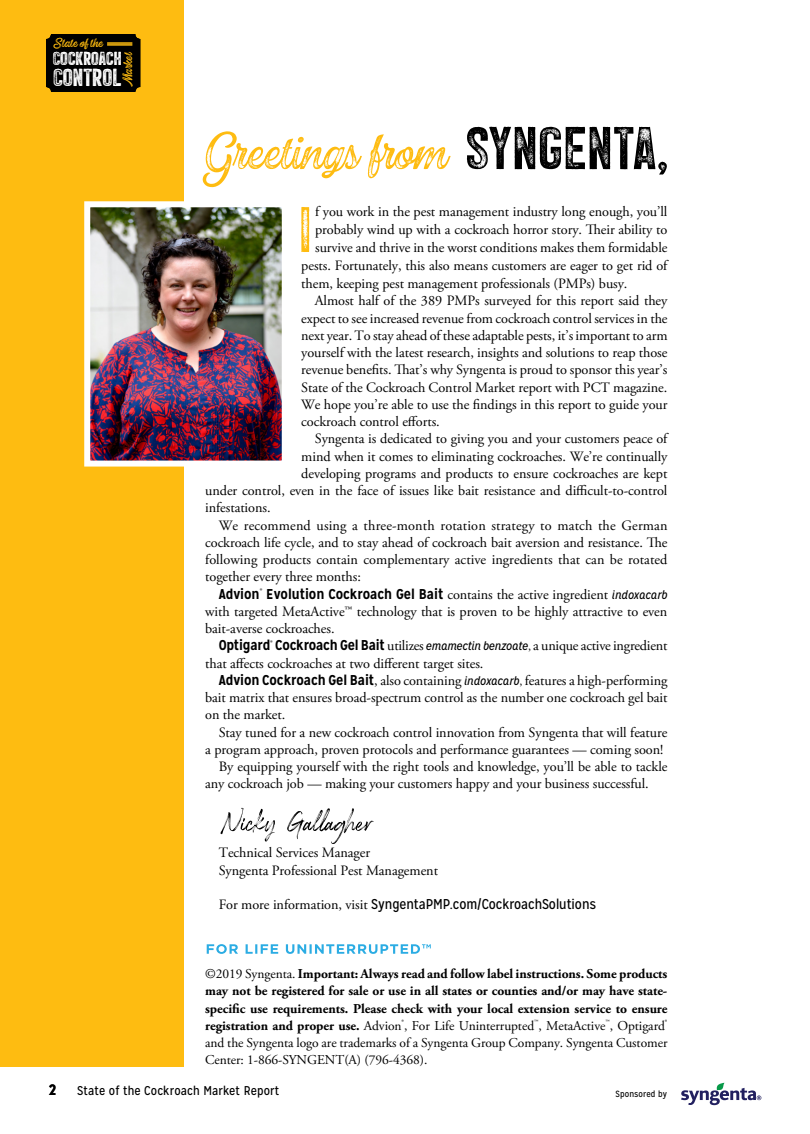
<style>
.page{position:relative;width:810px;height:1134px;background:#fff}
.page>*{position:absolute;margin:0;border:0;box-sizing:border-box;transform-origin:0 0}
.t1{font:71.1px "Double Porter P5";color:#febc11}
.t2{font:66.9px "Double Porter P1";color:#febc11}
.t3{font:27.15px "Double Porter P5";letter-spacing:-.005em;color:#fff}
.t4{font:20.85px "Double Porter P5";letter-spacing:-.005em;color:#fff}
.t5{font:16.5px "Double Porter P1";color:#febc11}
.t6{font:16.2px "Double Porter P1";letter-spacing:.01em;color:#febc11}
.t7{font:700 15px "Mission Gothic";color:#000}
.t8{font:14.25px/17.2px "Adobe Garamond Pro";letter-spacing:-.005em;color:#000}
.t9{font:700 14.25px "Mission Gothic";letter-spacing:-.005em;color:#000}
.t10{font:14.25px "Mission Gothic";letter-spacing:-.005em;color:#000}
.t11{font:700 13.5px/17.2px "Adobe Garamond Pro";letter-spacing:-.005em;color:#000;text-align:justify}
.t12{font:12.75px "Mission Gothic";letter-spacing:.01em;color:#000}
.t13{font:9px "Mission Gothic";letter-spacing:.01em;color:#000}
.s1{font-family:"Double Porter P5";color:#000}
.s2{font-family:"Adobe Garamond Pro";font-weight:400}
.s3{font-weight:400;font-style:italic;font-size:12px}
.s4{font-family:"Mission Gothic";font-weight:700}
.s5{font-family:"Mission Gothic";font-style:italic;font-size:12px}
.s6{font-size:12px}
.s7{font-family:"Adobe Garamond Pro"}
.s8{font-weight:400}
</style>
<div class="page">
<div style="left:0;top:0;width:184px;height:1066px;background:#febc11"></div>
<img style="left:84px;top:201px;width:198px;height:266px">
<svg style="left:220px;top:808px;width:154px;height:36px"></svg>
<svg style="left:207px;top:944px;width:224px;height:10px"></svg>
<div style="left:46px;top:34px;width:94px;height:58px;background:#000;border-radius:5px"></div>
<svg style="left:107px;top:43px;width:25px;height:3px"></svg>
<svg style="left:681px;top:1083px;width:80px;height:22px"></svg>
<p class="t6" style="left:54px;top:36px;width:51px">State of the</p>
<p class="t5" style="left:120px;top:87px;width:37px;rotate:-90deg">Market</p>
<h3 class="t4" style="left:53px;top:47px;width:71px">COCKROACH</h3>
<h3 class="t3" style="left:53px;top:63px;width:70px">CONTROL</h3>
<h2 class="t2" style="left:201px;top:121px;width:469px">Greetings from <span class="s1">SYNGENTA,</span></h2>
<h1 class="t1" style="left:298px;top:190px;width:16px">I</h1>
<p class="t8" style="left:315px;top:203px;width:354px">f you work in the pest management industry long enough, you’ll</p>
<p class="t8" style="left:315px;top:221px;width:354px">probably wind up with a cockroach horror story. Their ability to</p>
<p class="t8" style="left:315px;top:239px;width:354px">survive and thrive in the worst conditions makes them formidable</p>
<p class="t8" style="left:301px;top:257px;width:368px">pests. Fortunately, this also means customers are eager to get rid of</p>
<p class="t8" style="left:301px;top:275px;width:328px">them, keeping pest management professionals (PMPs) busy.</p>
<p class="t8" style="left:315px;top:293px;width:354px">Almost half of the 389 PMPs surveyed for this report said they</p>
<p class="t8" style="left:301px;top:310px;width:368px">expect to see increased revenue from cockroach control services in the</p>
<p class="t8" style="left:301px;top:327px;width:368px">next year. To stay ahead of these adaptable pests, it’s important to arm</p>
<p class="t8" style="left:301px;top:344px;width:368px">yourself with the latest research, insights and solutions to reap those</p>
<p class="t8" style="left:301px;top:362px;width:368px">revenue benefits. That’s why Syngenta is proud to sponsor this year’s</p>
<p class="t8" style="left:301px;top:379px;width:368px">State of the Cockroach Control Market report with PCT magazine.</p>
<p class="t8" style="left:301px;top:396px;width:368px">We hope you’re able to use the findings in this report to guide your</p>
<p class="t8" style="left:301px;top:413px;width:140px">cockroach control efforts.</p>
<p class="t8" style="left:315px;top:431px;width:354px">Syngenta is dedicated to giving you and your customers peace of</p>
<p class="t8" style="left:301px;top:448px;width:368px">mind when it comes to eliminating cockroaches. We’re continually</p>
<p class="t8" style="left:301px;top:465px;width:368px">developing programs and products to ensure cockroaches are kept</p>
<p class="t8" style="left:205px;top:482px;width:464px">under control, even in the face of issues like bait resistance and difficult-to-control</p>
<p class="t8" style="left:205px;top:500px;width:67px">infestations.</p>
<p class="t8" style="left:219px;top:517px;width:450px">We recommend using a three-month rotation strategy to match the German</p>
<p class="t8" style="left:205px;top:534px;width:464px">cockroach life cycle, and to stay ahead of cockroach bait aversion and resistance. The</p>
<p class="t8" style="left:205px;top:551px;width:464px">following products contain complementary active ingredients that can be rotated</p>
<p class="t8" style="left:205px;top:569px;width:157px">together every three months:</p>
<p class="t9" style="left:219px;top:585px;width:450px">Advion<sup>®</sup> Evolution Cockroach Gel Bait <span class="s2">contains the active ingredient</span> <span class="s3">indoxacarb</span></p>
<p class="t8" style="left:205px;top:603px;width:464px">with targeted MetaActive™ technology that is proven to be highly attractive to even bait-averse cockroaches.</p>
<p class="t8" style="left:205px;top:638px;width:464px;text-indent:13px"><span class="s4">Optigard</span><sup>®</sup> <span class="s4">Cockroach Gel Bait</span> utilizes <span class="s5">emamectin benzoate</span><span class="s6">,</span> a unique active ingredient that affects cockroaches at two different target sites.</p>
<p class="t8" style="left:205px;top:672px;width:464px;text-align:justify;text-indent:14px"><span class="s4">Advion Cockroach Gel Bait</span>, also containing <span class="s5">indoxacarb</span><span class="s6">,</span> features a high-performing bait matrix that ensures broad-spectrum control as the number one cockroach gel bait on the market.</p>
<p class="t8" style="left:219px;top:724px;width:450px">Stay tuned for a new cockroach control innovation from Syngenta that will feature</p>
<p class="t8" style="left:205px;top:741px;width:460px">a program approach, proven protocols and performance guarantees — coming soon!</p>
<p class="t8" style="left:219px;top:758px;width:450px">By equipping yourself with the right tools and knowledge, you’ll be able to tackle</p>
<p class="t8" style="left:205px;top:776px;width:445px">any cockroach job — making your customers happy and your business successful.</p>
<p class="t8" style="left:219px;top:845px;width:221px">Technical Services Manager<br>Syngenta Professional Pest Management</p>
<p class="t10" style="left:219px;top:896px;width:379px"><span class="s7">For more information, visit</span> SyngentaPMP.com/CockroachSolutions</p>
<p class="t11" style="left:205px;top:965px;width:464px"><span class="s8">©2019 Syngenta.</span> Important: Always read and follow label instructions. Some products may not be registered for sale or use in all states or counties and/or may have state&shy;specific use requirements. Please check with your local extension service to ensure registration and proper use. <span class="s8">Advion</span><sup>®</sup><span class="s8">, For Life Uninterrupted</span><sup>™</sup><span class="s8">, MetaActive</span><sup>™</sup><span class="s8">, Optigard</span><sup>® </sup><span class="s8">and the Syngenta logo are trademarks of a Syngenta Group Company. Syngenta Customer Center: 1-866-SYNGENT(A) (796-4368).</span></p>
<p class="t7" style="left:49px;top:1080px;width:9px">2</p>
<p class="t12" style="left:77px;top:1082px;width:204px">State of the Cockroach Market Report</p>
<p class="t13" style="left:616px;top:1089px;width:53px">Sponsored by</p>
</div>
